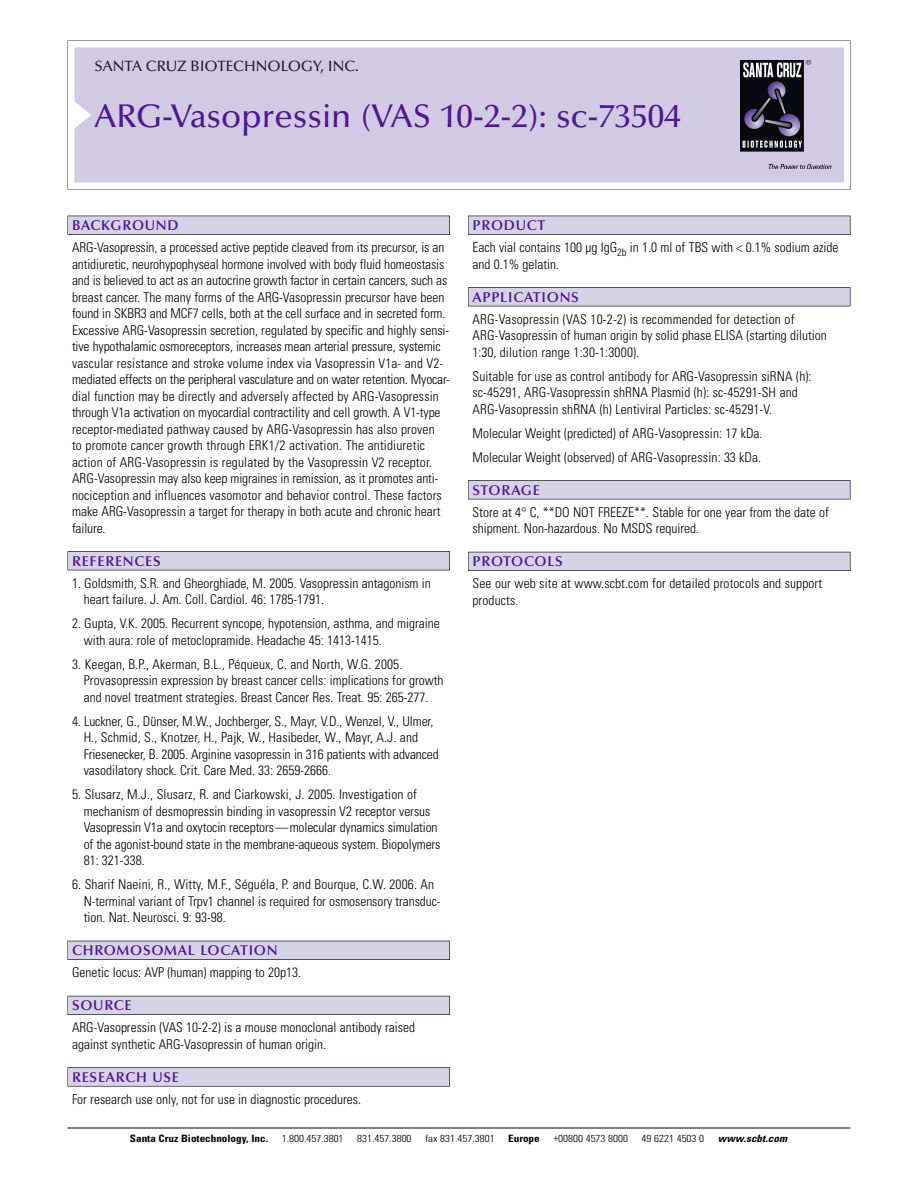
<style>
.page{position:relative;width:918px;height:1188px;background:#fff}
.page>*{position:absolute;margin:0;border:0;box-sizing:border-box;transform-origin:0 0}
.t1{font:500 33px "Optima";color:#511695}
.t2{font:500 15px "Optima";color:#231f20}
.t3{font:600 14.25px "Optima";letter-spacing:.05em;color:#511695}
.t4{font:300 condensed 13.5px/16.5px "Univers";color:#000}
.t5{font:300 condensed 10.2px "Univers";color:#000;scale:1.1 1}
.t6{font:700 condensed 10.2px "Univers";color:#000;scale:1.1 1}
.t7{font:italic 700 condensed 10.2px "Univers";letter-spacing:.005em;color:#000;scale:1.1 1}
</style>
<div class="page">
<svg style="left:68px;top:40px;width:783px;height:149px"></svg>
<div style="left:74px;top:47px;width:770px;height:135px;background:#d1cae3"></div>
<img style="left:741px;top:60px;width:90px;height:108px">
<div style="left:68px;top:216px;width:382px;height:19px;background:#525155"></div>
<div style="left:68px;top:216px;width:381px;height:18px;background:#d7d3e7"></div>
<div style="left:68px;top:551px;width:382px;height:19px;background:#525155"></div>
<div style="left:68px;top:552px;width:381px;height:18px;background:#d7d3e7"></div>
<div style="left:68px;top:941px;width:382px;height:19px;background:#525158"></div>
<div style="left:68px;top:941px;width:381px;height:18px;background:#d7d3e7"></div>
<div style="left:68px;top:996px;width:382px;height:19px;background:#54535a"></div>
<div style="left:68px;top:996px;width:381px;height:18px;background:#d7d3e7"></div>
<svg style="left:68px;top:1067px;width:382px;height:20px"></svg>
<div style="left:68px;top:1068px;width:381px;height:18px;background:#d7d3e7"></div>
<div style="left:468px;top:216px;width:382px;height:19px;background:#525155"></div>
<div style="left:468px;top:216px;width:382px;height:18px;background:#d7d3e7"></div>
<div style="left:468px;top:287px;width:382px;height:19px;background:#525155"></div>
<div style="left:468px;top:288px;width:382px;height:18px;background:#d7d3e7"></div>
<div style="left:468px;top:480px;width:382px;height:19px;background:#545357"></div>
<div style="left:468px;top:481px;width:382px;height:18px;background:#d7d3e7"></div>
<div style="left:468px;top:552px;width:382px;height:19px;background:#54535a"></div>
<div style="left:468px;top:552px;width:382px;height:18px;background:#d7d3e7"></div>
<hr style="left:68px;top:1128px;width:782px;height:1px;background:#000">
<p class="t2" style="left:94px;top:61px;width:266px">SANTA CRUZ BIOTECHNOLOGY, INC.</p>
<h1 class="t1" style="left:94px;top:103px;width:588px">ARG-Vasopressin (VAS 10-2-2): sc-73504</h1>
<p class="t3" style="left:72px;top:219px;width:108px">BACKGROUND</p>
<p class="t4" style="left:72px;top:240px;width:379px">ARG-Vasopressin, a processed active peptide cleaved from its precursor, is an antidiuretic, neurohypophyseal hormone involved with body fluid homeostasis and is believed to act as an autocrine growth factor in certain cancers, such as breast cancer. The many forms of the ARG-Vasopressin precursor have been found in SKBR3 and MCF7 cells, both at the cell surface and in secreted form.<br>Excessive ARG-Vasopressin secretion, regulated by specific and highly sensi&shy;tive hypothalamic osmoreceptors, increases mean arterial pressure, systemic vascular resistance and stroke volume index via Vasopressin V1a- and V2- mediated effects on the peripheral vasculature and on water retention. Myocar&shy;dial function may be directly and adversely affected by ARG-Vasopressin through V1a activation on myocardial contractility and cell growth. A V1-type receptor-mediated pathway caused by ARG-Vasopressin has also proven<br>to promote cancer growth through ERK1/2 activation. The antidiuretic action of ARG-Vasopressin is regulated by the Vasopressin V2 receptor.<br>ARG-Vasopressin may also keep migraines in remission, as it promotes anti&shy;nociception and influences vasomotor and behavior control. These factors make ARG-Vasopressin a target for therapy in both acute and chronic heart failure.</p>
<p class="t3" style="left:72px;top:555px;width:90px">REFERENCES</p>
<p class="t4" style="left:84px;top:576px;width:349px;text-indent:-12px">1. Goldsmith, S.R. and Gheorghiade, M. 2005. Vasopressin antagonism in heart failure. J. Am. Coll. Cardiol. 46: 1785-1791.</p>
<p class="t4" style="left:84px;top:616px;width:358px;text-indent:-12px">2. Gupta, V.K. 2005. Recurrent syncope, hypotension, asthma, and migraine with aura: role of metoclopramide. Headache 45: 1413-1415.</p>
<p class="t4" style="left:84px;top:657px;width:361px;text-indent:-12px">3. Keegan, B.P., Akerman, B.L., Péqueux, C. and North, W.G. 2005.<br>Provasopressin expression by breast cancer cells: implications for growth and novel treatment strategies. Breast Cancer Res. Treat. 95: 265-277.</p>
<p class="t4" style="left:84px;top:714px;width:357px;text-indent:-12px">4. Luckner, G., Dünser, M.W., Jochberger, S., Mayr, V.D., Wenzel, V., Ulmer, H., Schmid, S., Knotzer, H., Pajk, W., Hasibeder, W., Mayr, A.J. and Friesenecker, B. 2005. Arginine vasopressin in 316 patients with advanced vasodilatory shock. Crit. Care Med. 33: 2659-2666.</p>
<p class="t4" style="left:84px;top:787px;width:358px;text-indent:-12px">5. Slusarz, M.J., Slusarz, R. and Ciarkowski, J. 2005. Investigation of mechanism of desmopressin binding in vasopressin V2 receptor versus Vasopressin V1a and oxytocin receptors—molecular dynamics simulation of the agonist-bound state in the membrane-aqueous system. Biopolymers 81: 321-338.</p>
<p class="t4" style="left:84px;top:877px;width:359px;text-indent:-12px">6. Sharif Naeini, R., Witty, M.F., Séguéla, P. and Bourque, C.W. 2006. An<br>N-terminal variant of Trpv1 channel is required for osmosensory transduc&shy;tion. Nat. Neurosci. 9: 93-98.</p>
<p class="t3" style="left:72px;top:945px;width:207px">CHROMOSOMAL LOCATION</p>
<p class="t4" style="left:72px;top:965px;width:231px">Genetic locus: AVP (human) mapping to 20p13.</p>
<p class="t3" style="left:72px;top:1000px;width:61px">SOURCE</p>
<p class="t4" style="left:72px;top:1020px;width:345px">ARG-Vasopressin (VAS 10-2-2) is a mouse monoclonal antibody raised against synthetic ARG-Vasopressin of human origin.</p>
<p class="t3" style="left:72px;top:1071px;width:109px">RESEARCH USE</p>
<p class="t4" style="left:72px;top:1092px;width:290px">For research use only, not for use in diagnostic procedures.</p>
<p class="t3" style="left:473px;top:219px;width:74px">PRODUCT</p>
<p class="t4" style="left:473px;top:240px;width:368px">Each vial contains 100 µg IgG<sub>2b</sub> in 1.0 ml of TBS with &lt; 0.1% sodium azide and 0.1% gelatin.</p>
<p class="t3" style="left:473px;top:291px;width:108px">APPLICATIONS</p>
<p class="t4" style="left:473px;top:312px;width:356px">ARG-Vasopressin (VAS 10-2-2) is recommended for detection of<br>ARG-Vasopressin of human origin by solid phase ELISA (starting dilution<br>1:30, dilution range 1:30-1:3000).</p>
<p class="t4" style="left:473px;top:369px;width:341px">Suitable for use as control antibody for ARG-Vasopressin siRNA (h): sc-45291, ARG-Vasopressin shRNA Plasmid (h): sc-45291-SH and<br>ARG-Vasopressin shRNA (h) Lentiviral Particles: sc-45291-V.</p>
<p class="t4" style="left:473px;top:422px;width:291px;line-height:24px">Molecular Weight (predicted) of ARG-Vasopressin: 17 kDa.<br>Molecular Weight (observed) of ARG-Vasopressin: 33 kDa.</p>
<p class="t3" style="left:473px;top:484px;width:69px">STORAGE</p>
<p class="t4" style="left:473px;top:505px;width:358px">Store at 4° C, **DO NOT FREEZE**. Stable for one year from the date of shipment. Non-hazardous. No MSDS required.</p>
<p class="t3" style="left:473px;top:556px;width:92px">PROTOCOLS</p>
<p class="t4" style="left:473px;top:576px;width:351px">See our web site at www.scbt.com for detailed protocols and support products.</p>
<p class="t6" style="left:130px;top:1135px;width:127px">Santa Cruz Biotechnology, Inc.</p>
<p class="t5" style="left:282px;top:1135px;width:58px">1.800.457.3801</p>
<p class="t5" style="left:357px;top:1135px;width:51px">831.457.3800</p>
<p class="t5" style="left:425px;top:1135px;width:65px">fax 831.457.3801</p>
<p class="t6" style="left:508px;top:1135px;width:30px">Europe</p>
<p class="t5" style="left:553px;top:1135px;width:69px">+00800 4573 8000</p>
<p class="t5" style="left:642px;top:1135px;width:58px">49 6221 4503 0</p>
<p class="t7" style="left:718px;top:1135px;width:64px">www.scbt.com</p>
</div>
